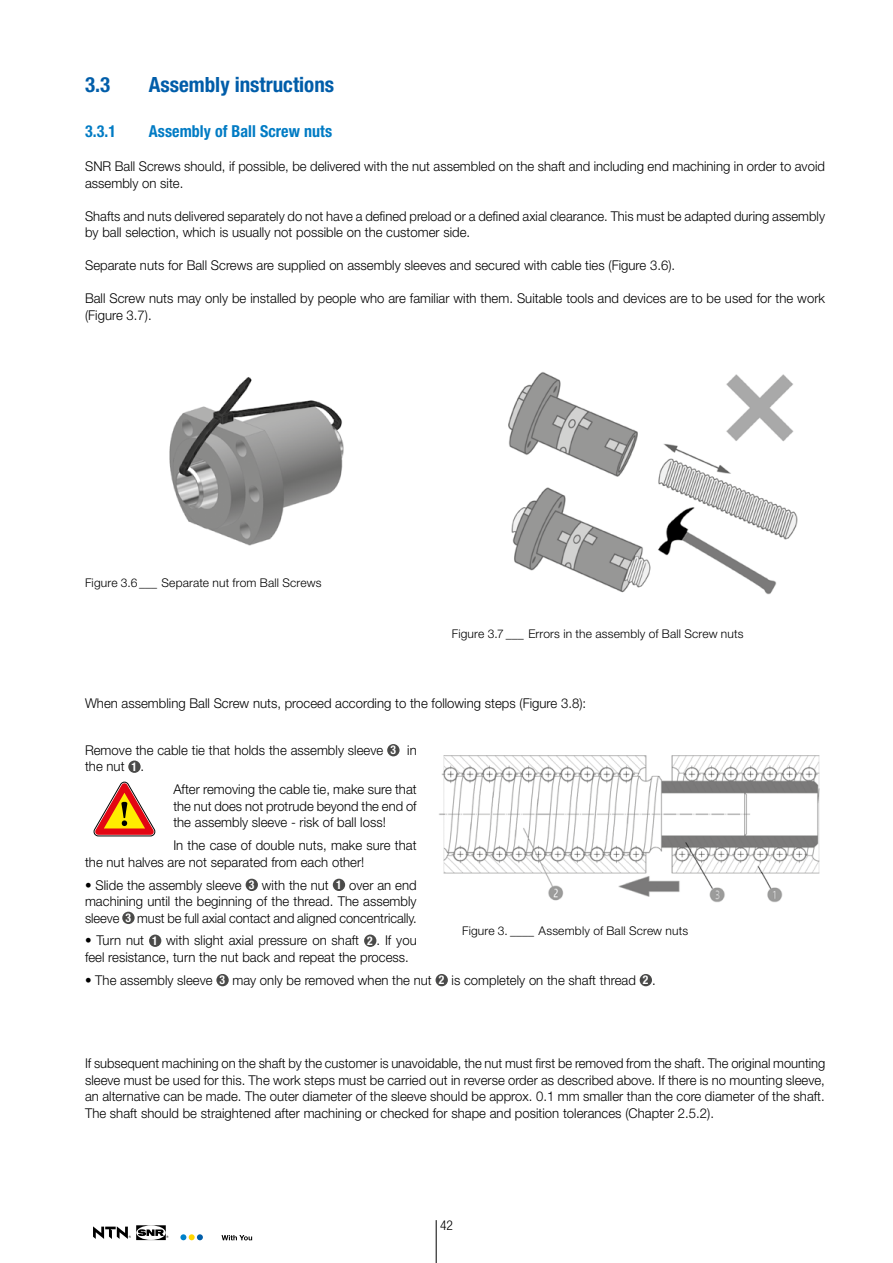
<style>
.page{position:relative;width:893px;height:1263px;background:#fff}
.page>*{position:absolute;margin:0;border:0;box-sizing:border-box;transform-origin:0 0}
.t1{font:700 condensed 21px "Helvetica Neue LT Std";color:#005da9}
.t2{font:700 condensed 16.5px "Helvetica Neue LT Std";letter-spacing:.005em;color:#007bc4}
.t3{font:300 13.5px/16.5px "Helvetica Neue LT Std";letter-spacing:.005em;color:#000}
.t4{font:300 13.5px/16.5px "Helvetica Neue LT Std";letter-spacing:.005em;color:#000;scale:.96 1}
.t5{font:300 condensed 13.5px "Helvetica Neue LT Std";color:#000}
.t6{font:300 12px "Helvetica Neue LT Std";letter-spacing:.015em;color:#000}
.s1{font-weight:700;font-stretch:condensed;font-size:12px;color:#fff}
</style>
<div class="page">
<img style="left:508px;top:372px;width:290px;height:223px">
<img style="left:439px;top:755px;width:381px;height:148px">
<img style="left:169px;top:377px;width:175px;height:169px">
<hr style="left:436px;top:1220px;width:1px;height:43px;background:#000">
<svg style="left:180px;top:1234px;width:23px;height:6px"></svg>
<svg style="left:222px;top:1235px;width:30px;height:5px"></svg>
<svg style="left:93px;top:1225px;width:75px;height:15px"></svg>
<div style="left:387px;top:744px;width:13px;height:12px;background:#4a4a49;border-radius:50%"></div>
<div style="left:128px;top:760px;width:13px;height:13px;background:#4a4a49;border-radius:50%"></div>
<div style="left:246px;top:879px;width:12px;height:12px;background:#4a4a49;border-radius:50%"></div>
<div style="left:333px;top:879px;width:12px;height:12px;background:#4a4a49;border-radius:50%"></div>
<div style="left:122px;top:912px;width:13px;height:12px;background:#4a4a49;border-radius:50%"></div>
<div style="left:149px;top:934px;width:12px;height:13px;background:#4a4a49;border-radius:50%"></div>
<div style="left:364px;top:934px;width:12px;height:13px;background:#4a4a49;border-radius:50%"></div>
<div style="left:216px;top:974px;width:13px;height:12px;background:#4a4a49;border-radius:50%"></div>
<div style="left:436px;top:974px;width:12px;height:12px;background:#4a4a49;border-radius:50%"></div>
<div style="left:640px;top:974px;width:12px;height:12px;background:#4a4a49;border-radius:50%"></div>
<svg style="left:94px;top:782px;width:61px;height:54px"></svg>
<h1 class="t1" style="left:85px;top:71px;width:27px">3.3</h1>
<h1 class="t1" style="left:149px;top:71px;width:187px">Assembly instructions</h1>
<p class="t2" style="left:85px;top:121px;width:33px">3.3.1</p>
<p class="t2" style="left:149px;top:121px;width:185px">Assembly of Ball Screw nuts</p>
<p class="t3" style="left:85px;top:158px;width:741px">SNR Ball Screws should, if possible, be delivered with the nut assembled on the shaft and including end machining in order to avoid assembly on site.</p>
<p class="t4" style="left:85px;top:207px;width:772px">Shafts and nuts delivered separately do not have a defined preload or a defined axial clearance. This must be adapted during assembly by ball selection, which is usually not possible on the customer side.</p>
<p class="t3" style="left:85px;top:257px;width:592px">Separate nuts for Ball Screws are supplied on assembly sleeves and secured with cable ties (Figure 3.6).</p>
<p class="t3" style="left:85px;top:290px;width:741px">Ball Screw nuts may only be installed by people who are familiar with them. Suitable tools and devices are to be used for the work (Figure 3.7).</p>
<p class="t6" style="left:85px;top:575px;width:238px">Figure 3.6___ Separate nut from Ball Screws</p>
<p class="t6" style="left:452px;top:626px;width:293px">Figure 3.7 ___ Errors in the assembly of Ball Screw nuts</p>
<p class="t3" style="left:85px;top:695px;width:503px">When assembling Ball Screw nuts, proceed according to the following steps (Figure 3.8):</p>
<p class="t3" style="left:85px;top:741px;width:333px">Remove the cable tie that holds the assembly sleeve <span class="s1">3</span> in the nut <span class="s1">1</span> .</p>
<p class="t3" style="left:173px;top:781px;width:245px;text-align:justify">After removing the cable tie, make sure that the nut does not protrude beyond the end of the assembly sleeve - risk of ball loss!</p>
<p class="t3" style="left:85px;top:837px;width:333px;text-indent:88px">In the case of double nuts, make sure that the nut halves are not separated from each other!</p>
<p class="t3" style="left:85px;top:876px;width:333px;text-align:justify">• Slide the assembly sleeve <span class="s1">3</span> with the nut <span class="s1">1</span> over an end machining until the beginning of the thread. The assembly sleeve <span class="s1">3</span> must be full axial contact and aligned concentrically.</p>
<p class="t3" style="left:85px;top:932px;width:333px">• Turn nut <span class="s1">1</span> with slight axial pressure on shaft <span class="s1">2</span> . If you feel resistance, turn the nut back and repeat the process.</p>
<p class="t3" style="left:85px;top:971px;width:572px">• The assembly sleeve <span class="s1">3</span> may only be removed when the nut <span class="s1">2</span> is completely on the shaft thread <span class="s1">2</span> .</p>
<p class="t6" style="left:462px;top:923px;width:228px">Figure 3. ____ Assembly of Ball Screw nuts</p>
<p class="t4" style="left:85px;top:1055px;width:773px;text-align:justify">If subsequent machining on the shaft by the customer is unavoidable, the nut must first be removed from the shaft. The original mounting sleeve must be used for this. The work steps must be carried out in reverse order as described above. If there is no mounting sleeve, an alternative can be made. The outer diameter of the sleeve should be approx. 0.1 mm smaller than the core diameter of the shaft.<br>The shaft should be straightened after machining or checked for shape and position tolerances (Chapter 2.5.2).</p>
<p class="t5" style="left:440px;top:1217px;width:14px">42</p>
</div>
